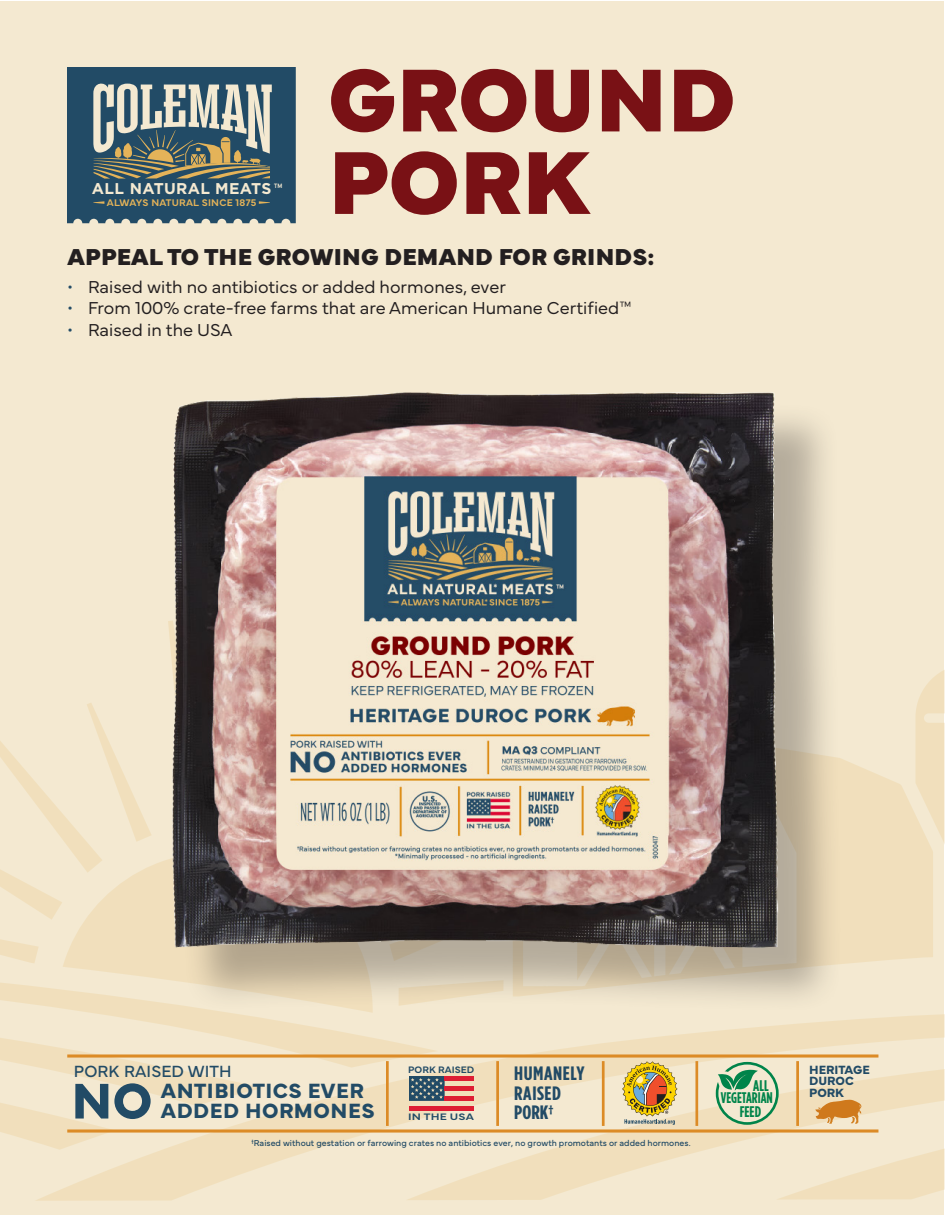
<style>
.page{position:relative;width:945px;height:1215px;background:#fff}
.page>*{position:absolute;margin:0;border:0;box-sizing:border-box;transform-origin:0 0}
.t1{font:900 93px "Mundial";color:#791115}
.t2{font:700 52.2px "Mundial";color:#224b66}
.t3{font:900 24px "Mundial";letter-spacing:.01em;color:#231f20}
.t4{font:700 21.45px "Mundial";letter-spacing:.025em;color:#224b66}
.t5{font:700 19.35px/19.4px "Gotham Condensed";letter-spacing:.025em;color:#224b66;scale:1.1 1}
.t6{font:300 18px "Mundial";color:#231f20}
.t7{font:16.95px "Mundial";letter-spacing:.005em;color:#224b66}
.t8{font:700 15.6px "Gotham";letter-spacing:.025em;color:#f4e9d1}
.t9{font:700 15.45px "Gotham Condensed";color:#00844a;scale:.95 1}
.t10{font:700 15.45px "Gotham Condensed";color:#00844a}
.t11{font:700 12.45px/11.4px "Mundial";color:#224b66}
.t12{font:600 10.05px "Mundial";letter-spacing:.025em;color:#e4b359}
.t13{font:600 9.75px "Mundial";letter-spacing:.005em;color:#224b66}
.t14{font:600 9.75px "Mundial";letter-spacing:.005em;color:#224b66;scale:1.2 1}
.t15{font:8.85px "Mundial";color:#224b66}
.t16{font:600 6.6px "Mundial";color:#f4e9d1;scale:.85 1}
.s1{color:#224b66}
.s2{font-family:"Gotham Condensed";font-weight:700}
</style>
<div class="page">
<div style="left:1px;top:1px;width:943px;height:1213px;background:#f4e9d1"></div>
<svg style="left:844px;top:670px;width:101px;height:284px;fill:#f1dfbc"></svg>
<svg style="left:0;top:678px;width:108px;height:276px"></svg>
<svg style="left:57px;top:852px;width:51px;height:102px"></svg>
<svg style="left:0;top:954px;width:945px;height:248px"></svg>
<div style="left:180px;top:401px;width:664px;height:612px;background:#231f20;opacity:.3"></div>
<img style="left:108px;top:392px;width:734px;height:584px">
<hr style="left:386px;top:1061px;width:3px;height:65px;background:#dc8b26">
<hr style="left:496px;top:1061px;width:3px;height:65px;background:#dc8b26">
<hr style="left:602px;top:1061px;width:3px;height:65px;background:#dc8b26">
<hr style="left:695px;top:1061px;width:3px;height:65px;background:#dc8b26">
<hr style="left:796px;top:1061px;width:3px;height:65px;background:#dc8b26">
<svg style="left:67px;top:1054px;width:811px;height:4px"></svg>
<svg style="left:67px;top:1129px;width:811px;height:4px"></svg>
<svg style="left:409px;top:1076px;width:36px;height:25px"></svg>
<div style="left:445px;top:1076px;width:29px;height:5px;background:#de1d34"></div>
<div style="left:445px;top:1086px;width:29px;height:5px;background:#de1d34"></div>
<div style="left:445px;top:1096px;width:29px;height:5px;background:#de1d34"></div>
<div style="left:409px;top:1106px;width:65px;height:5px;background:#de1d34"></div>
<svg style="left:622px;top:1061px;width:55px;height:64px"></svg>
<svg style="left:815px;top:1100px;width:46px;height:24px"></svg>
<svg style="left:715px;top:1062px;width:64px;height:63px"></svg>
<svg style="left:68px;top:68px;width:228px;height:155px"></svg>
<p class="t8" style="left:92px;top:178px;width:181px">ALL NATURAL MEATS</p>
<p class="t12" style="left:107px;top:195px;width:151px">ALWAYS NATURAL SINCE 1875</p>
<p class="t16" style="left:274px;top:180px;width:11px">TM</p>
<h1 class="t1" style="left:328px;top:27px;width:409px">GROUND</h1>
<h1 class="t1" style="left:328px;top:110px;width:263px">PORK</h1>
<h3 class="t3" style="left:68px;top:238px;width:589px">APPEAL TO THE GROWING DEMAND FOR GRINDS:</h3>
<p class="t6" style="left:68px;top:272px;width:440px"><span class="s1">•</span> Raised with no antibiotics or added hormones, ever</p>
<p class="t6" style="left:68px;top:294px;width:566px"><span class="s1">•</span> From 100% crate-free farms that are American Humane Certified™</p>
<p class="t6" style="left:68px;top:316px;width:166px"><span class="s1">•</span> Raised in the USA</p>
<p class="t7" style="left:74px;top:1058px;width:159px">PORK RAISED WITH</p>
<p class="t5" style="left:514px;top:1064px;width:65px">HUMANELY<br>RAISED<br>PORK†</p>
<p class="t11" style="left:809px;top:1063px;width:62px">HERITAGE<br>DUROC<br>PORK</p>
<p class="t13" style="left:408px;top:1062px;width:68px">PORK RAISED</p>
<p class="t10" style="left:753px;top:1076px;width:17px">ALL</p>
<p class="t9" style="left:721px;top:1089px;width:56px">VEGETARIAN</p>
<p class="t10" style="left:740px;top:1103px;width:23px">FEED</p>
<h2 class="t2" style="left:71px;top:1060px;width:83px">NO</h2>
<p class="t4" style="left:161px;top:1074px;width:204px">ANTIBIOTICS EVER</p>
<p class="t4" style="left:161px;top:1094px;width:215px">ADDED HORMONES</p>
<p class="t14" style="left:408px;top:1110px;width:56px">IN THE USA</p>
<p class="t15" style="left:251px;top:1136px;width:441px"><span class="s2">†</span>Raised without gestation or farrowing crates no antibiotics ever, no growth promotants or added hormones.</p>
</div>
